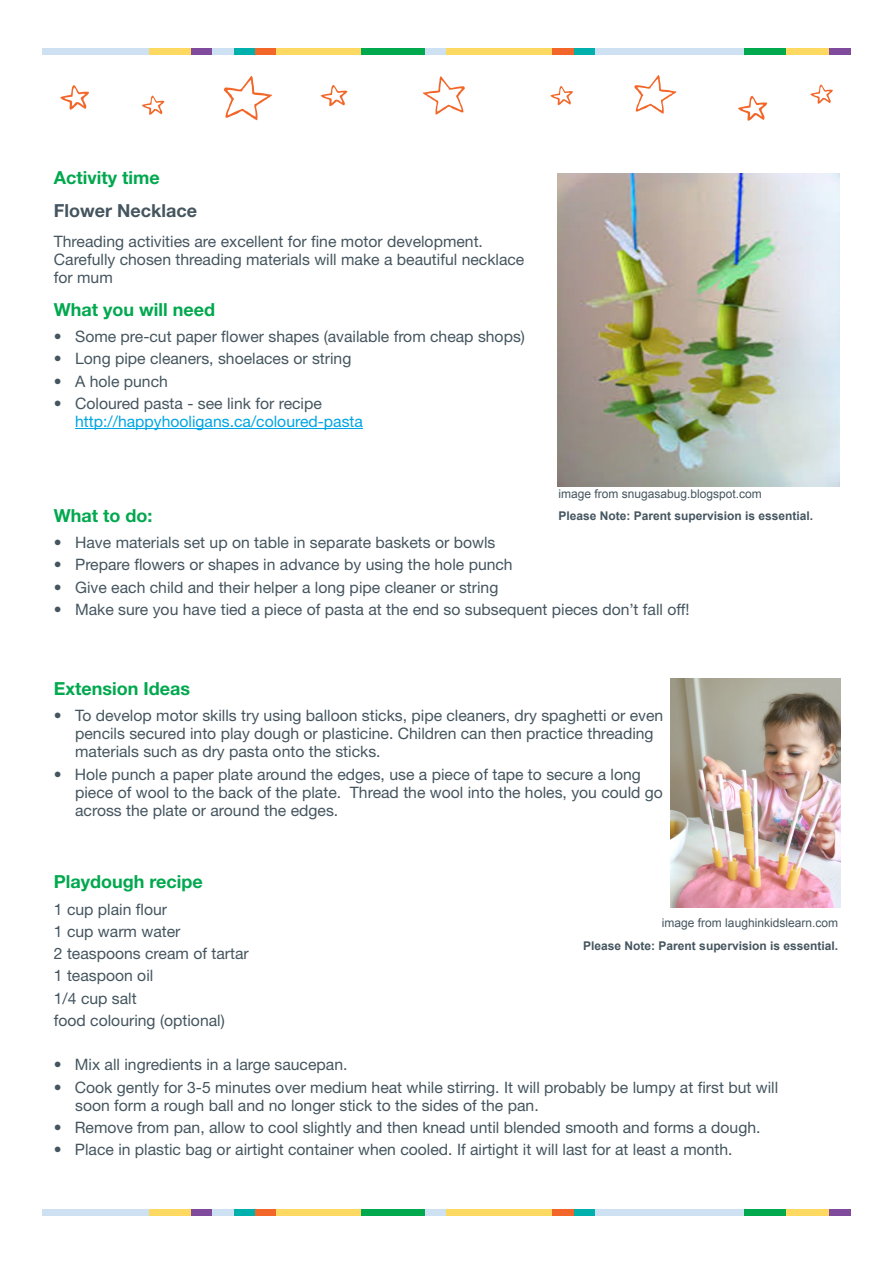
<style>
.page{position:relative;width:893px;height:1263px;background:#fff}
.page>*{position:absolute;margin:0;border:0;box-sizing:border-box;transform-origin:0 0}
.Act_Green_sub{font:700 18px "Helvetica Neue LT Std";color:#00a84e}
.sub_heading_Grey{font:700 18px "Helvetica Neue LT Std";color:#45555f}
.Act_Body_bullets{font:15.75px/18px "Helvetica Neue LT Std";color:#45555f}
.Act_Green_sub-2{font:15.75px/18px "Helvetica Neue LT Std";color:#45555f}
.Act_Body_bullets-2{font:15.75px/18px "Helvetica Neue LT Std";color:#00a5e3}
.Sub_heading_bold{font:700 12px "Arial";color:#45555f}
.Sub_heading_bold-2{font:12px "Arial";color:#45555f}
.s1{color:#45555f}
</style>
<div class="page">
<div style="left:43px;top:48px;width:106px;height:7px;background:#cee1f3"></div>
<div style="left:149px;top:48px;width:42px;height:7px;background:#fdd962"></div>
<div style="left:191px;top:48px;width:22px;height:7px;background:#804b9d"></div>
<div style="left:213px;top:48px;width:21px;height:7px;background:#cee1f3"></div>
<div style="left:234px;top:48px;width:21px;height:7px;background:#00b0ad"></div>
<div style="left:255px;top:48px;width:21px;height:7px;background:#f26729"></div>
<div style="left:276px;top:48px;width:85px;height:7px;background:#fdd962"></div>
<div style="left:361px;top:48px;width:64px;height:7px;background:#00a84e"></div>
<div style="left:425px;top:48px;width:21px;height:7px;background:#cee1f3"></div>
<div style="left:446px;top:48px;width:107px;height:7px;background:#fdd962"></div>
<div style="left:553px;top:48px;width:21px;height:7px;background:#f26729"></div>
<div style="left:574px;top:48px;width:21px;height:7px;background:#00b0ad"></div>
<div style="left:595px;top:48px;width:149px;height:7px;background:#cee1f3"></div>
<div style="left:744px;top:48px;width:43px;height:7px;background:#00a84e"></div>
<div style="left:787px;top:48px;width:42px;height:7px;background:#fdd962"></div>
<div style="left:829px;top:48px;width:21px;height:7px;background:#804b9d"></div>
<div style="left:43px;top:1209px;width:106px;height:6px;background:#cee1f3"></div>
<div style="left:149px;top:1209px;width:42px;height:6px;background:#fdd962"></div>
<div style="left:191px;top:1209px;width:22px;height:6px;background:#804b9d"></div>
<div style="left:213px;top:1209px;width:21px;height:6px;background:#cee1f3"></div>
<div style="left:234px;top:1209px;width:21px;height:6px;background:#00b0ad"></div>
<div style="left:255px;top:1209px;width:21px;height:6px;background:#f26729"></div>
<div style="left:276px;top:1209px;width:85px;height:6px;background:#fdd962"></div>
<div style="left:361px;top:1209px;width:64px;height:6px;background:#00a84e"></div>
<div style="left:425px;top:1209px;width:21px;height:6px;background:#cee1f3"></div>
<div style="left:446px;top:1209px;width:107px;height:6px;background:#fdd962"></div>
<div style="left:553px;top:1209px;width:21px;height:6px;background:#f26729"></div>
<div style="left:574px;top:1209px;width:21px;height:6px;background:#00b0ad"></div>
<div style="left:595px;top:1209px;width:149px;height:6px;background:#cee1f3"></div>
<div style="left:744px;top:1209px;width:43px;height:6px;background:#00a84e"></div>
<div style="left:787px;top:1209px;width:42px;height:6px;background:#fdd962"></div>
<div style="left:829px;top:1209px;width:21px;height:6px;background:#804b9d"></div>
<svg style="left:224px;top:76px;width:48px;height:44px"></svg>
<svg style="left:550px;top:86px;width:23px;height:19px"></svg>
<svg style="left:738px;top:96px;width:29px;height:25px"></svg>
<svg style="left:321px;top:85px;width:26px;height:21px"></svg>
<svg style="left:60px;top:85px;width:29px;height:25px"></svg>
<svg style="left:142px;top:96px;width:22px;height:19px"></svg>
<svg style="left:810px;top:84px;width:23px;height:20px"></svg>
<svg style="left:423px;top:76px;width:42px;height:39px"></svg>
<svg style="left:634px;top:75px;width:42px;height:39px"></svg>
<hr style="left:75px;top:428px;width:288px;height:1px;background:#00a5e3">
<img style="left:558px;top:173px;width:281px;height:313px">
<img style="left:670px;top:679px;width:170px;height:228px">
<p class="Act_Green_sub" style="left:54px;top:167px;width:107px">Activity time</p>
<p class="sub_heading_Grey" style="left:54px;top:199px;width:145px">Flower Necklace</p>
<p class="Act_Green_sub-2" style="left:54px;top:233px;width:472px">Threading activities are excellent for fine motor development.<br>Carefully chosen threading materials will make a beautiful necklace for mum</p>
<p class="Act_Green_sub" style="left:54px;top:298px;width:163px">What you will need</p>
<p class="Act_Body_bullets" style="left:54px;top:327px;width:473px">• Some pre-cut paper flower shapes (available from cheap shops)</p>
<p class="Act_Body_bullets" style="left:54px;top:350px;width:299px">• Long pipe cleaners, shoelaces or string</p>
<p class="Act_Body_bullets" style="left:54px;top:372px;width:116px">• A hole punch</p>
<p class="Act_Body_bullets-2" style="left:75px;top:394px;width:289px;text-indent:-21px"><span class="s1">• Coloured pasta - see link for recipe </span>http://happyhooligans.ca/coloured-pasta</p>
<p class="Sub_heading_bold-2" style="left:558px;top:486px;width:205px">image from snugasabug.blogspot.com</p>
<p class="Sub_heading_bold" style="left:558px;top:508px;width:256px">Please Note: Parent supervision is essential.</p>
<p class="Act_Green_sub" style="left:54px;top:504px;width:100px">What to do:</p>
<p class="Act_Body_bullets" style="left:54px;top:533px;width:443px">• Have materials set up on table in separate baskets or bowls</p>
<p class="Act_Body_bullets" style="left:54px;top:556px;width:460px">• Prepare flowers or shapes in advance by using the hole punch</p>
<p class="Act_Body_bullets" style="left:54px;top:578px;width:446px">• Give each child and their helper a long pipe cleaner or string</p>
<p class="Act_Body_bullets" style="left:54px;top:600px;width:637px">• Make sure you have tied a piece of pasta at the end so subsequent pieces don’t fall off!</p>
<p class="Act_Green_sub" style="left:54px;top:677px;width:138px">Extension Ideas</p>
<p class="Act_Body_bullets" style="left:75px;top:706px;width:590px;text-indent:-21px">• To develop motor skills try using balloon sticks, pipe cleaners, dry spaghetti or even pencils secured into play dough or plasticine. Children can then practice threading materials such as dry pasta onto the sticks.</p>
<p class="Act_Body_bullets" style="left:75px;top:765px;width:589px;text-indent:-21px">• Hole punch a paper plate around the edges, use a piece of tape to secure a long piece of wool to the back of the plate. Thread the wool into the holes, you could go across the plate or around the edges.</p>
<p class="Act_Green_sub" style="left:54px;top:870px;width:150px">Playdough recipe</p>
<p class="Act_Body_bullets" style="left:54px;top:900px;width:115px">1 cup plain flour</p>
<p class="Act_Body_bullets" style="left:54px;top:922px;width:128px">1 cup warm water</p>
<p class="Act_Body_bullets" style="left:54px;top:944px;width:196px">2 teaspoons cream of tartar</p>
<p class="Act_Body_bullets" style="left:54px;top:966px;width:101px">1 teaspoon oil</p>
<p class="Act_Body_bullets" style="left:54px;top:989px;width:84px">1/4 cup salt</p>
<p class="Act_Body_bullets" style="left:54px;top:1011px;width:172px">food colouring (optional)</p>
<p class="Act_Body_bullets" style="left:54px;top:1055px;width:295px">• Mix all ingredients in a large saucepan.</p>
<p class="Act_Body_bullets" style="left:75px;top:1078px;width:705px;text-indent:-21px">• Cook gently for 3-5 minutes over medium heat while stirring. It will probably be lumpy at first but will soon form a rough ball and no longer stick to the sides of the pan.</p>
<p class="Act_Body_bullets" style="left:54px;top:1118px;width:708px">• Remove from pan, allow to cool slightly and then knead until blended smooth and forms a dough.</p>
<p class="Act_Body_bullets" style="left:54px;top:1140px;width:680px">• Place in plastic bag or airtight container when cooled. If airtight it will last for at least a month.</p>
<p class="Sub_heading_bold-2" style="left:662px;top:915px;width:178px">image from laughinkidslearn.com</p>
<p class="Sub_heading_bold" style="left:583px;top:937px;width:256px">Please Note: Parent supervision is essential.</p>
</div>
